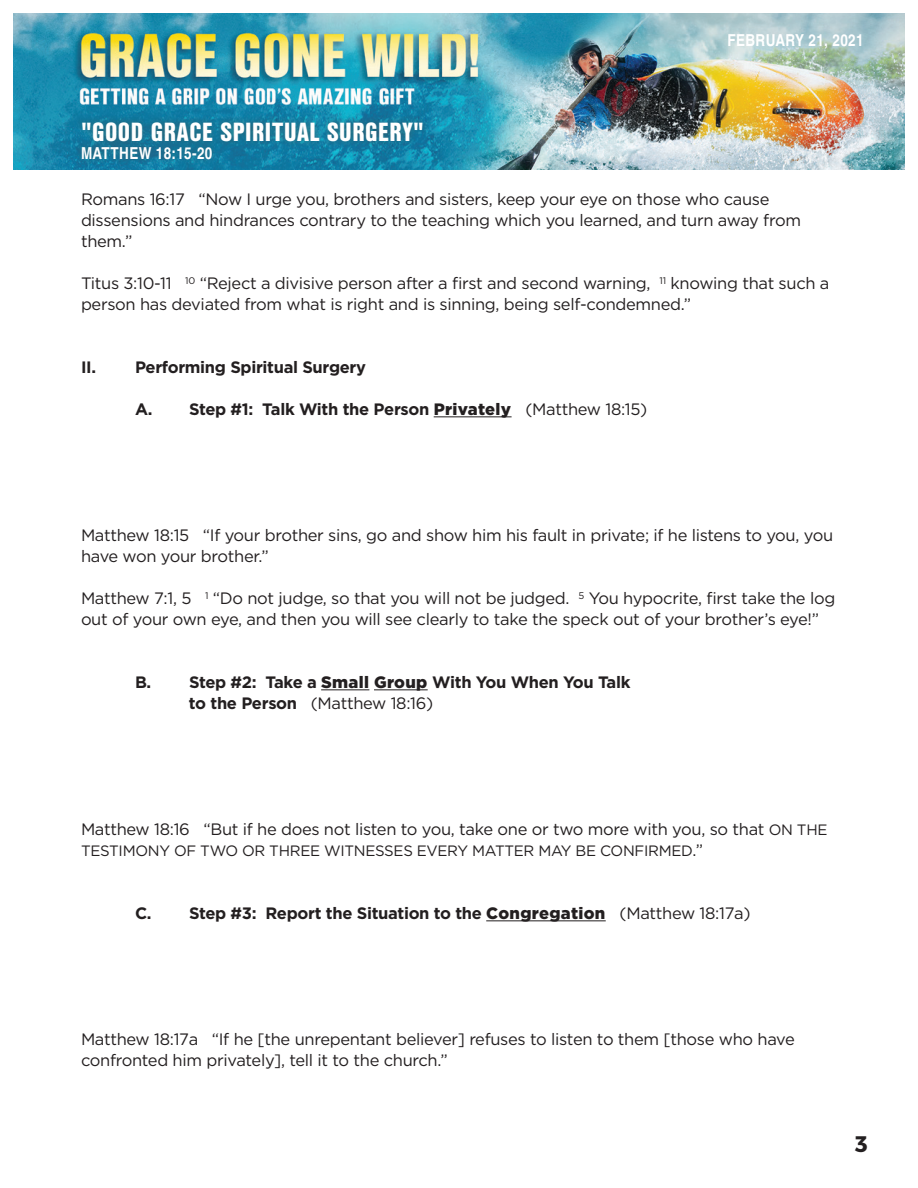
<style>
.page{position:relative;width:918px;height:1188px;background:#fff}
.page>*{position:absolute;margin:0;border:0;box-sizing:border-box;transform-origin:0 0}
.t1{font:900 25.5px "Nimbus San Con L";letter-spacing:.02em;color:#fff}
.t2{font:700 22.5px "Montserrat";color:#231f20}
.t3{font:16.5px/21px "Gotham";letter-spacing:-.02em;color:#231f20}
.t4{font:700 16.5px "Gotham";letter-spacing:-.02em;color:#231f20}
.t5{font:700 16.5px "Nimbus San Con L";letter-spacing:.02em;color:#fff}
.t6{font:15px "Gotham";letter-spacing:-.02em;color:#231f20}
.s1{font-weight:900}
.s2{font-weight:400}
.s3{font-weight:700}
.s4{font-size:15px}
.s5{font-size:16.5px}
</style>
<div class="page">
<hr style="left:434px;top:416px;width:78px;height:1px;background:#231f20">
<hr style="left:321px;top:689px;width:48px;height:1px;background:#231f20">
<hr style="left:374px;top:689px;width:54px;height:1px;background:#231f20">
<hr style="left:486px;top:920px;width:120px;height:1px;background:#231f20">
<img style="left:14px;top:14px;width:890px;height:156px">
<div style="left:74px;top:115px;width:357px;height:52px;background:#386065;opacity:.75"></div>
<p class="t1" style="left:81px;top:113px;width:344px">"GOOD GRACE SPIRITUAL SURGERY"</p>
<p class="t5" style="left:81px;top:141px;width:133px">MATTHEW 18:15-20</p>
<p class="t5" style="left:728px;top:28px;width:137px">FEBRUARY 21, 2021</p>
<p class="t3" style="left:81px;top:189px;width:722px">Romans 16:17 “Now I urge you, brothers and sisters, keep your eye on those who cause dissensions and hindrances contrary to the teaching which you learned, and turn away from them.”</p>
<p class="t3" style="left:81px;top:273px;width:750px">Titus 3:10-11 <sup>10</sup> “Reject a divisive person after a first and second warning, <sup>11</sup> knowing that such a person has deviated from what is right and is sinning, being self-condemned.”</p>
<p class="t4" style="left:81px;top:356px;width:287px">II. Performing Spiritual Surgery</p>
<p class="t4" style="left:135px;top:398px;width:514px">A. Step #1: Talk With the Person <span class="s1">Privately</span> <span class="s2">(Matthew 18:15)</span></p>
<p class="t3" style="left:81px;top:525px;width:754px">Matthew 18:15 “If your brother sins, go and show him his fault in private; if he listens to you, you have won your brother.”</p>
<p class="t3" style="left:81px;top:588px;width:756px">Matthew 7:1, 5 <sup>1</sup> “Do not judge, so that you will not be judged. <sup>5</sup> You hypocrite, first take the log out of your own eye, and then you will see clearly to take the speck out of your brother’s eye!”</p>
<p class="t4" style="left:135px;top:671px;width:497px">B. Step #2: Take a <span class="s1">Small Group</span> With You When You Talk</p>
<p class="t3" style="left:189px;top:693px;width:246px"><span class="s3">to the Person</span> (Matthew 18:16)</p>
<p class="t3" style="left:81px;top:819px;width:748px">Matthew 18:16 “But if he does not listen to you, take one or two more with you, so that <span class="s4">ON THE</span></p>
<p class="t6" style="left:81px;top:841px;width:624px">TESTIMONY OF TWO OR THREE WITNESSES EVERY MATTER MAY BE CONFIRMED<span class="s5">.”</span></p>
<p class="t4" style="left:135px;top:902px;width:617px">C. Step #3: Report the Situation to the <span class="s1">Congregation</span> <span class="s2">(Matthew 18:17a)</span></p>
<p class="t3" style="left:81px;top:1029px;width:715px">Matthew 18:17a “If he [the unrepentant believer] refuses to listen to them [those who have confronted him privately], tell it to the church.”</p>
<p class="t2" style="left:855px;top:1130px;width:14px">3</p>
</div>
